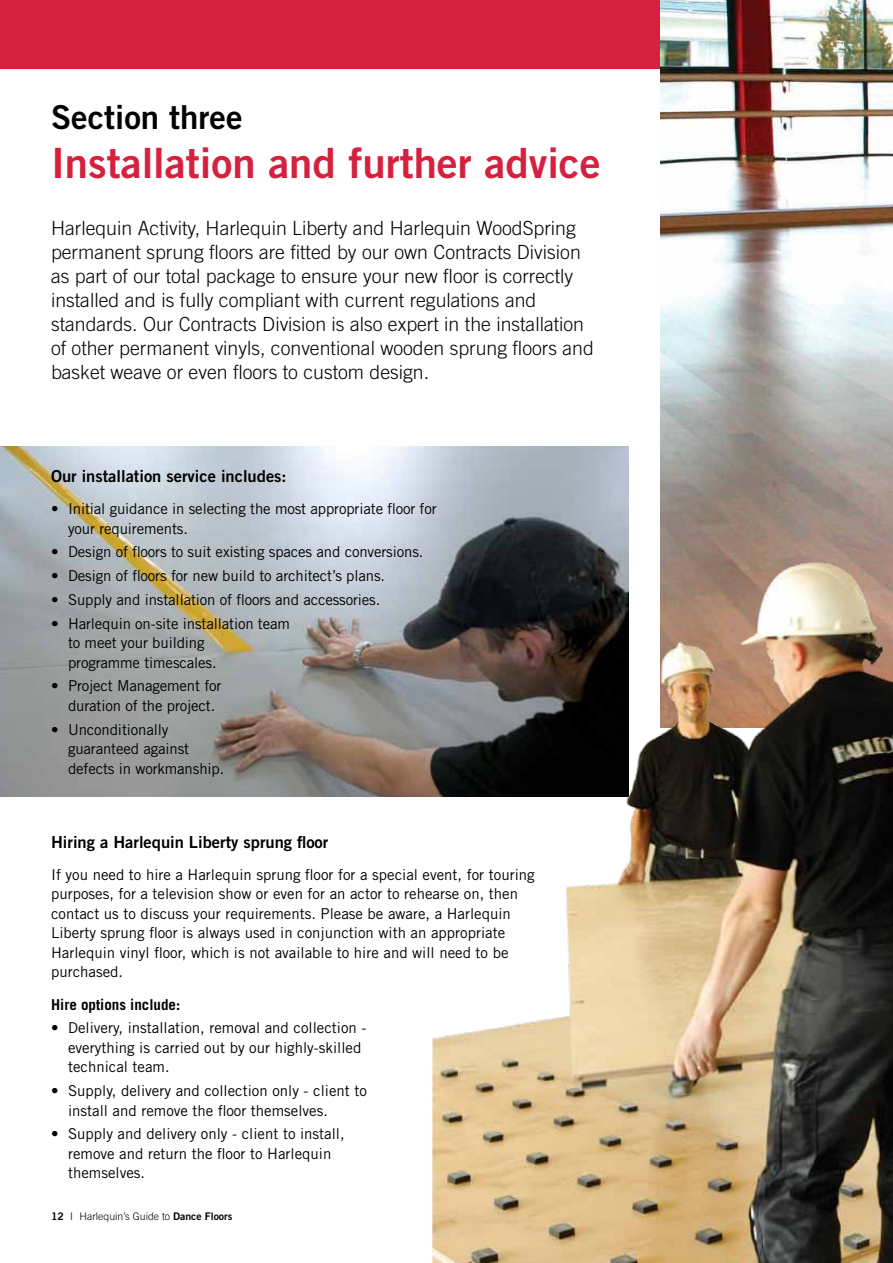
<style>
.page{position:relative;width:893px;height:1263px;background:#fff}
.page>*{position:absolute;margin:0;border:0;box-sizing:border-box;transform-origin:0 0}
.t1{font:41.85px "Trade Gothic LT Std Bd 2";color:#d5213e}
.t2{font:33px "Trade Gothic LT Std Bd 2";color:#000}
.t3{font:300 19.5px/24px "Trade Gothic LT Std";color:#000}
.t4{font:16.5px "Trade Gothic LT Std Bd 2";color:#000}
.t5{font:15px/19.5px "Trade Gothic LT Std";color:#000}
.t6{font:700 15px "Trade Gothic LT Std";color:#000}
.t7{font:300 10.5px "Trade Gothic LT Std";color:#000}
.s1{font-family:"Trade Gothic LT Std Bd 2";font-weight:400}
</style>
<div class="page">
<div style="left:0;top:0;width:893px;height:69px;background:#d5213e"></div>
<img style="left:0;top:446px;width:628px;height:351px">
<img style="left:660px;top:0;width:233px;height:531px">
<img style="left:432px;top:531px;width:461px;height:732px">
<h2 class="t2" style="left:51px;top:96px;width:193px">Section three</h2>
<h1 class="t1" style="left:51px;top:137px;width:551px">Installation and further advice</h1>
<p class="t3" style="left:51px;top:216px;width:544px">Harlequin Activity, Harlequin Liberty and Harlequin WoodSpring permanent sprung floors are fitted by our own Contracts Division as part of our total package to ensure your new floor is correctly installed and is fully compliant with current regulations and standards. Our Contracts Division is also expert in the installation of other permanent vinyls, conventional wooden sprung floors and basket weave or even floors to custom design.</p>
<p class="t4" style="left:51px;top:466px;width:237px">Our installation service includes:</p>
<p class="t5" style="left:68px;top:499px;width:370px;text-indent:-17px">• Initial guidance in selecting the most appropriate floor for your requirements.</p>
<p class="t5" style="left:51px;top:542px;width:374px">• Design of floors to suit existing spaces and conversions.</p>
<p class="t5" style="left:51px;top:566px;width:336px">• Design of floors for new build to architect’s plans.</p>
<p class="t5" style="left:51px;top:589px;width:331px">• Supply and installation of floors and accessories.</p>
<p class="t5" style="left:68px;top:613px;width:223px;text-indent:-17px">• Harlequin on-site installation team to meet your building<br>programme timescales.</p>
<p class="t5" style="left:68px;top:676px;width:155px;text-indent:-17px">• Project Management for duration of the project.</p>
<p class="t5" style="left:68px;top:719px;width:158px;text-indent:-17px">• Unconditionally guaranteed against defects in workmanship.</p>
<p class="t4" style="left:51px;top:831px;width:279px">Hiring a Harlequin Liberty sprung floor</p>
<p class="t5" style="left:51px;top:864px;width:485px">If you need to hire a Harlequin sprung floor for a special event, for touring purposes, for a television show or even for an actor to rehearse on, then contact us to discuss your requirements. Please be aware, a Harlequin Liberty sprung floor is always used in conjunction with an appropriate Harlequin vinyl floor, which is not available to hire and will need to be purchased.</p>
<p class="t6" style="left:51px;top:995px;width:131px">Hire options include:</p>
<p class="t5" style="left:68px;top:1018px;width:300px;text-indent:-17px">• Delivery, installation, removal and collection - everything is carried out by our highly-skilled technical team.</p>
<p class="t5" style="left:68px;top:1081px;width:300px;text-indent:-17px">• Supply, delivery and collection only - client to install and remove the floor themselves.</p>
<p class="t5" style="left:68px;top:1124px;width:278px;text-indent:-17px">• Supply and delivery only - client to install, remove and return the floor to Harlequin themselves.</p>
<p class="t7" style="left:51px;top:1209px;width:183px"><span class="s1">12</span> I Harlequin’s Guide to <span class="s1">Dance Floors</span></p>
</div>
